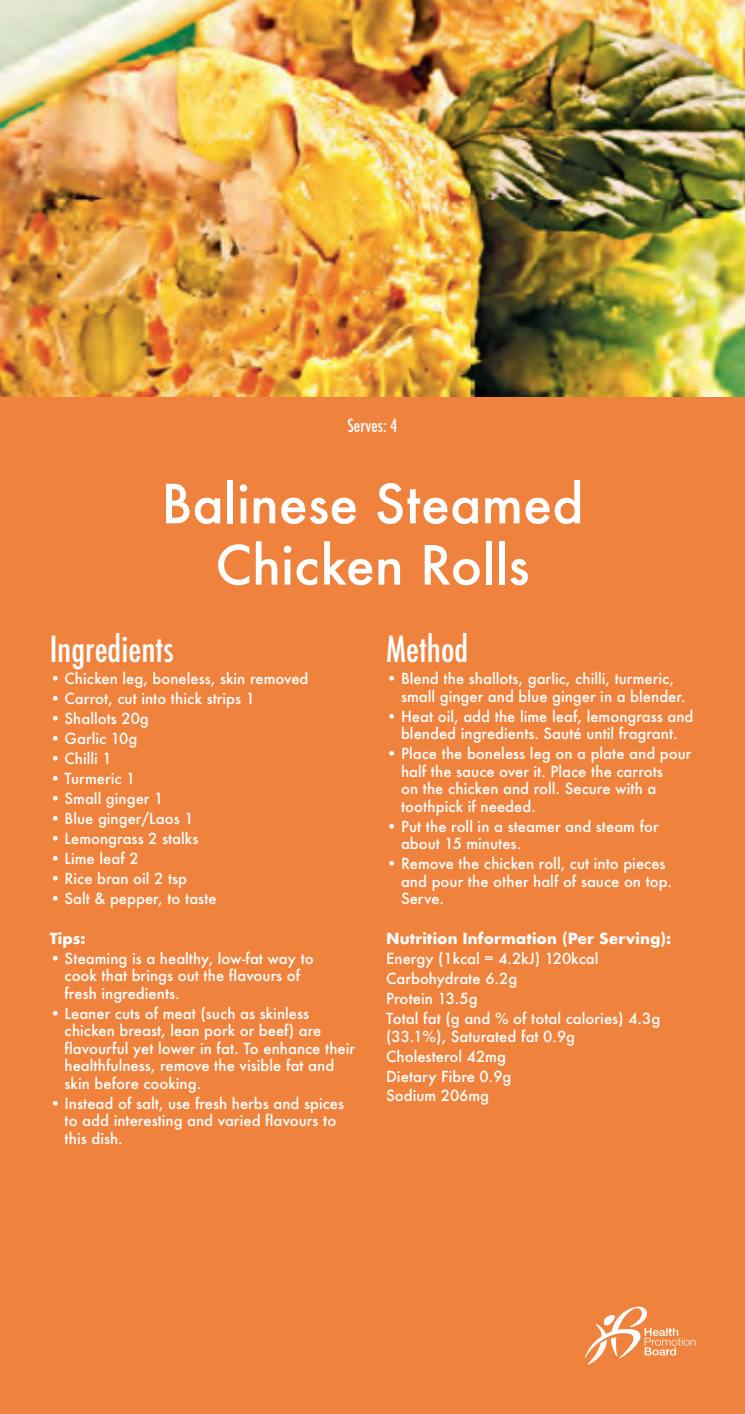
<style>
.page{position:relative;width:745px;height:1414px;background:#fff}
.page>*{position:absolute;margin:0;border:0;box-sizing:border-box;transform-origin:0 0}
.Recipe_Name{font:500 52.5px/61.2px "Futura";color:#fff;text-align:center}
.t1{font:500 condensed 35px "Futura";color:#fff}
.Serves{font:500 condensed 17.5px "Futura";color:#fff}
.Content{font:500 14.88px/17.5px "Futura";color:#fff}
.Tips___Nutritional_I{font:500 14.88px/17.5px "Futura";color:#fff}
.subtitle{font:700 14.88px "Futura";color:#fff}
</style>
<div class="page">
<div style="left:0;top:0;width:744px;height:1414px;background:#ef833e"></div>
<img style="left:0;top:0;width:744px;height:397px">
<svg style="left:584px;top:1306px;width:111px;height:58px"></svg>
<p class="Serves" style="left:347px;top:414px;width:52px">Serves: 4</p>
<p class="Recipe_Name" style="left:161px;top:472px;width:423px">Balinese Steamed<br>Chicken Rolls</p>
<p class="t1" style="left:50px;top:626px;width:125px">Ingredients</p>
<p class="Content" style="left:50px;top:670px;width:260px">• Chicken leg, boneless, skin removed</p>
<p class="Content" style="left:50px;top:690px;width:207px">• Carrot, cut into thick strips 1</p>
<p class="Content" style="left:50px;top:710px;width:101px">• Shallots 20g</p>
<p class="Content" style="left:50px;top:730px;width:89px">• Garlic 10g</p>
<p class="Content" style="left:50px;top:750px;width:64px">• Chilli 1</p>
<p class="Content" style="left:50px;top:770px;width:87px">• Turmeric 1</p>
<p class="Content" style="left:50px;top:789px;width:115px">• Small ginger 1</p>
<p class="Content" style="left:50px;top:809px;width:145px">• Blue ginger/Laos 1</p>
<p class="Content" style="left:50px;top:829px;width:150px">• Lemongrass 2 stalks</p>
<p class="Content" style="left:50px;top:849px;width:90px">• Lime leaf 2</p>
<p class="Content" style="left:50px;top:869px;width:139px">• Rice bran oil 2 tsp</p>
<p class="Content" style="left:50px;top:889px;width:168px">• Salt &amp; pepper, to taste</p>
<p class="subtitle" style="left:50px;top:927px;width:37px">Tips:</p>
<p class="Content" style="left:64px;top:949px;width:250px;text-indent:-15px">• Steaming is a healthy, low-fat way to cook that brings out the flavours of fresh ingredients.</p>
<p class="Content" style="left:64px;top:1004px;width:292px;text-indent:-15px">• Leaner cuts of meat (such as skinless chicken breast, lean pork or beef) are flavourful yet lower in fat. To enhance their healthfulness, remove the visible fat and skin before cooking.</p>
<p class="Content" style="left:64px;top:1094px;width:281px;text-indent:-15px">• Instead of salt, use fresh herbs and spices to add interesting and varied flavours to this dish.</p>
<p class="t1" style="left:386px;top:626px;width:84px">Method</p>
<p class="Content" style="left:401px;top:670px;width:286px;text-indent:-15px">• Blend the shallots, garlic, chilli, turmeric, small ginger and blue ginger in a blender.</p>
<p class="Content" style="left:386px;top:707px;width:309px;text-align:center">• Heat oil, add the lime leaf, lemongrass and blended ingredients. Sauté until fragrant.</p>
<p class="Content" style="left:401px;top:745px;width:292px;text-indent:-15px">• Place the boneless leg on a plate and pour half the sauce over it. Place the carrots<br>on the chicken and roll. Secure with a toothpick if needed.</p>
<p class="Content" style="left:401px;top:817px;width:259px;text-indent:-15px">• Put the roll in a steamer and steam for about 15 minutes.</p>
<p class="Content" style="left:401px;top:855px;width:273px;text-indent:-15px">• Remove the chicken roll, cut into pieces and pour the other half of sauce on top.<br>Serve.</p>
<p class="subtitle" style="left:386px;top:928px;width:286px">Nutrition Information (Per Serving):</p>
<p class="Tips___Nutritional_I" style="left:386px;top:949px;width:214px">Energy (1kcal = 4.2kJ) 120kcal</p>
<p class="Tips___Nutritional_I" style="left:386px;top:969px;width:132px">Carbohydrate 6.2g</p>
<p class="Tips___Nutritional_I" style="left:386px;top:989px;width:93px">Protein 13.5g</p>
<p class="Tips___Nutritional_I" style="left:386px;top:1009px;width:275px">Total fat (g and % of total calories) 4.3g (33.1%), Saturated fat 0.9g</p>
<p class="Tips___Nutritional_I" style="left:386px;top:1047px;width:121px">Cholesterol 42mg</p>
<p class="Tips___Nutritional_I" style="left:386px;top:1067px;width:127px">Dietary Fibre 0.9g</p>
<p class="Tips___Nutritional_I" style="left:386px;top:1087px;width:104px">Sodium 206mg</p>
</div>
